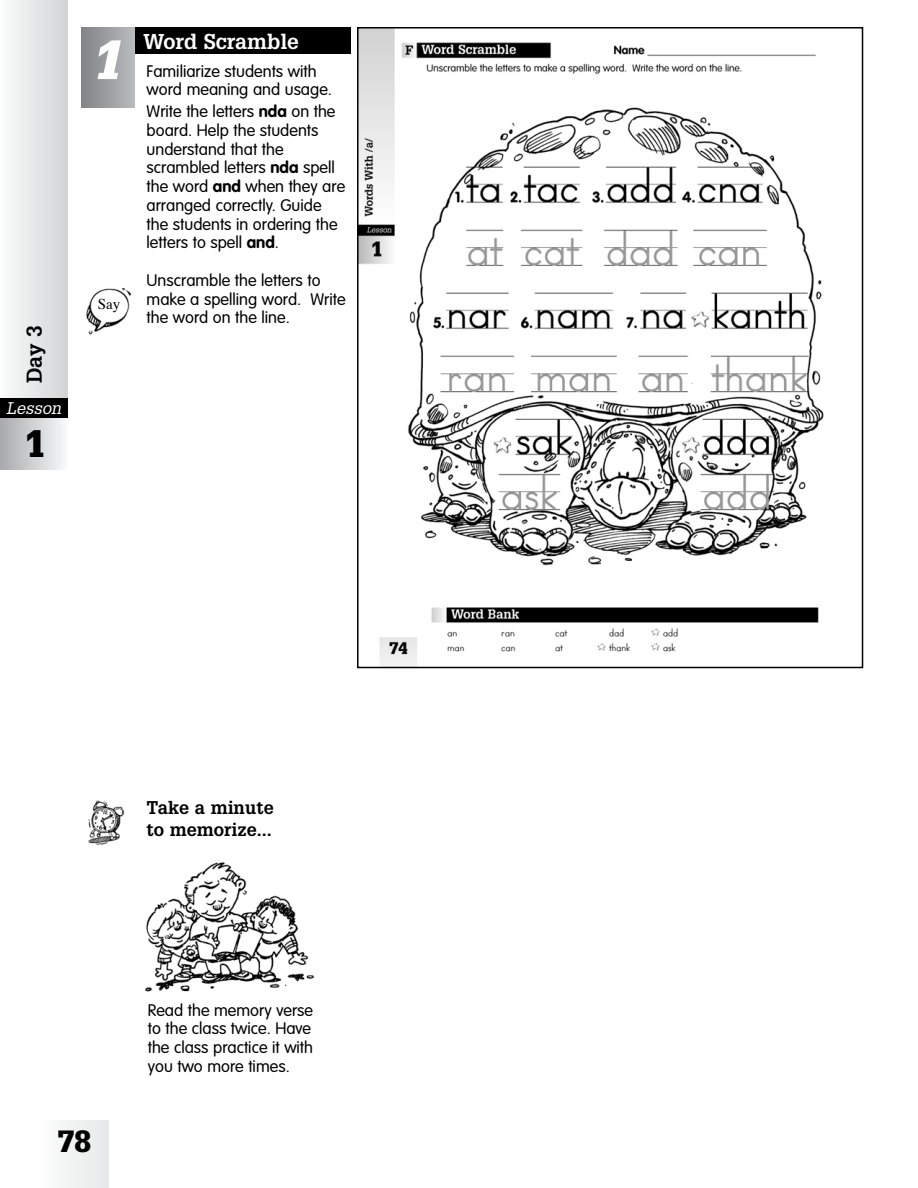
<style>
.page{position:relative;width:918px;height:1188px;background:#fff}
.page>*{position:absolute;margin:0;border:0;box-sizing:border-box;transform-origin:0 0}
.t1{font:italic 900 54px "Glypha";color:#fff}
.t2{font:900 37.5px "Glypha";color:#000}
.t3{font:900 30px "Glypha";color:#000}
.t4{font:700 21px "Glypha";color:#fff}
.t5{font:700 21px "Glypha";color:#000}
.t6{font:700 18px/21.6px "Glypha";color:#000}
.t7{font:300 16.5px/18.8px "VAG Rounded";color:#000}
.t8{font:italic 16.5px "Glypha";color:#fff}
.t9{font:15px "Times";color:#000}
.s1{font-weight:700}
</style>
<div class="page">
<img style="left:360px;top:30px;width:464px;height:635px">
<div style="left:357px;top:27px;width:506px;height:641px;border:2px solid #000"></div>
<div style="left:40px;top:1120px;width:69px;height:68px;background:#f1f1f2"></div>
<div style="left:0;top:0;width:68px;height:405px;background:linear-gradient(to right,#fcfcfc,#d3d4d6)"></div>
<div style="left:0;top:398px;width:68px;height:71px;background:linear-gradient(to right,#a8aaad,#f8f9f9)"></div>
<div style="left:0;top:398px;width:68px;height:20px;background:#000"></div>
<div style="left:135px;top:27px;width:216px;height:27px;background:#000"></div>
<svg style="left:81px;top:27px;width:54px;height:81px;background:#9c9ea1"></svg>
<img style="left:86px;top:288px;width:46px;height:46px">
<img style="left:145px;top:862px;width:170px;height:130px">
<img style="left:88px;top:800px;width:36px;height:45px">
<p class="t5" style="left:21px;top:383px;width:60px;rotate:-90deg">Day 3</p>
<p class="t8" style="left:6px;top:398px;width:57px">Lesson</p>
<h2 class="t2" style="left:25px;top:421px;width:22px">1</h2>
<h1 class="t1" style="left:90px;top:27px;width:32px">1</h1>
<p class="t9" style="left:98px;top:290px;width:24px">Say</p>
<p class="t4" style="left:143px;top:28px;width:157px">Word Scramble</p>
<p class="t7" style="left:147px;top:62px;width:187px">Familiarize students with word meaning and usage.</p>
<p class="t7" style="left:147px;top:103px;width:200px">Write the letters <span class="s1">nda</span> on the board. Help the students understand that the scrambled letters <span class="s1">nda</span> spell the word <span class="s1">and</span> when they are arranged correctly. Guide the students in ordering the letters to spell <span class="s1">and</span>.</p>
<p class="t7" style="left:147px;top:271px;width:201px">Unscramble the letters to make a spelling word. Write the word on the line.</p>
<p class="t6" style="left:147px;top:797px;width:129px">Take a minute to memorize...</p>
<h3 class="t3" style="left:58px;top:1123px;width:35px">78</h3>
<p class="t7" style="left:148px;top:1001px;width:167px">Read the memory verse to the class twice. Have the class practice it with you two more times.</p>
</div>
